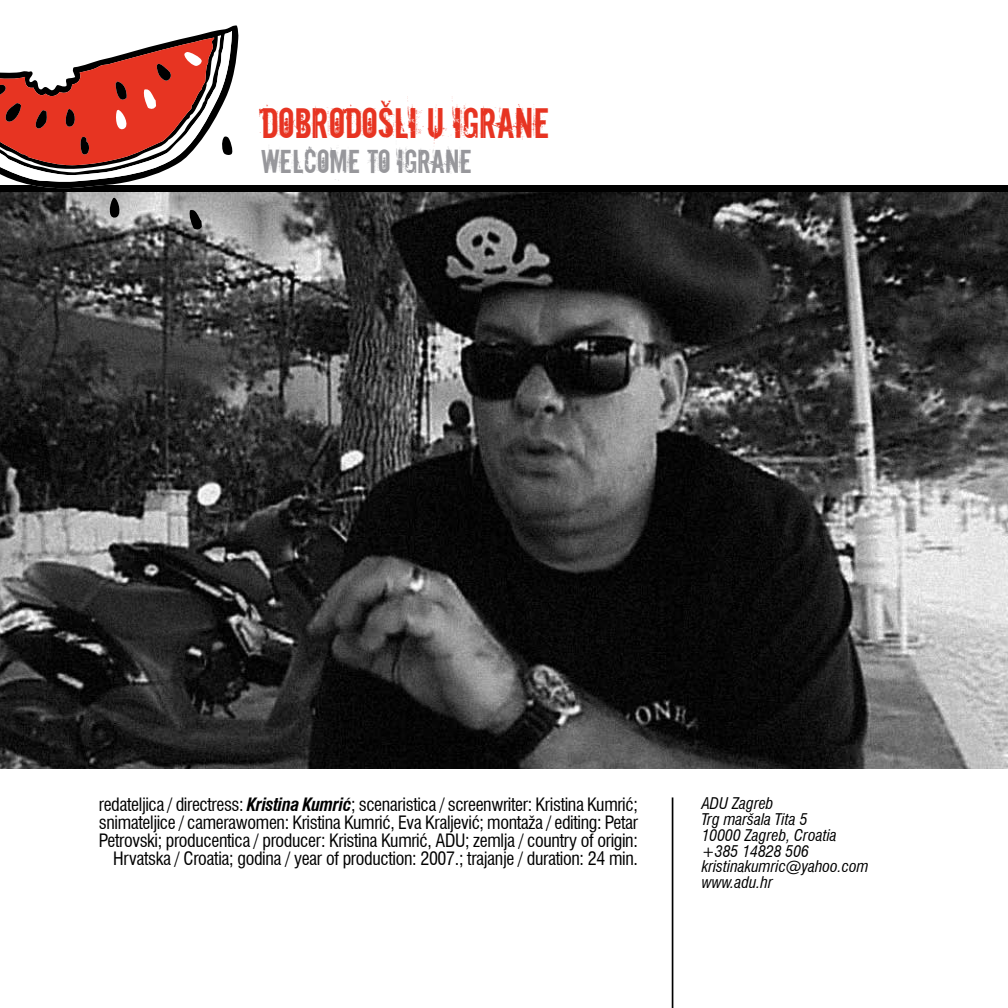
<style>
.page{position:relative;width:1008px;height:1008px;background:#fff}
.page>*{position:absolute;margin:0;border:0;box-sizing:border-box;transform-origin:0 0}
.t1{font:40.5px "Downcome HR";color:#e73422}
.t2{font:31.5px "Downcome HR";color:#97979b}
.t3{font:condensed 18px/18px "Swiss 721 BT";letter-spacing:-.02em;color:#000;text-align:right}
.t4{font:italic condensed 15.75px/15.8px "Swiss 721 BT";color:#000}
.s1{font-weight:700;font-style:italic}
</style>
<div class="page">
<img style="left:0;top:191px;width:1008px;height:577px">
<hr style="left:672px;top:797px;width:1px;height:211px;background:#000">
<div style="left:0;top:185px;width:1008px;height:6px;background:#000"></div>
<svg style="left:188px;top:208px;width:14px;height:23px"></svg>
<svg style="left:107px;top:198px;width:16px;height:20px"></svg>
<svg style="left:0;top:25px;width:238px;height:164px"></svg>
<h1 class="t1" style="left:261px;top:96px;width:290px">DOBRODOŠLI U IGRANE</h1>
<h2 class="t2" style="left:261px;top:140px;width:212px">WELCOME TO IGRANE</h2>
<p class="t3" style="left:99px;top:794px;width:540px">redateljica / directress: <span class="s1">Kristina Kumrić</span>; scenaristica / screenwriter: Kristina Kumrić; snimateljice / camerawomen: Kristina Kumrić, Eva Kraljević; montaža / editing: Petar Petrovski; producentica / producer: Kristina Kumrić, ADU; zemlja / country of origin:<br>Hrvatska / Croatia; godina / year of production: 2007.; trajanje / duration: 24 min.</p>
<p class="t4" style="left:702px;top:795px;width:168px">ADU Zagreb<br>Trg maršala Tita 5<br>10000 Zagreb, Croatia +385 14828 506 kristinakumric@yahoo.com www.adu.hr</p>
</div>
